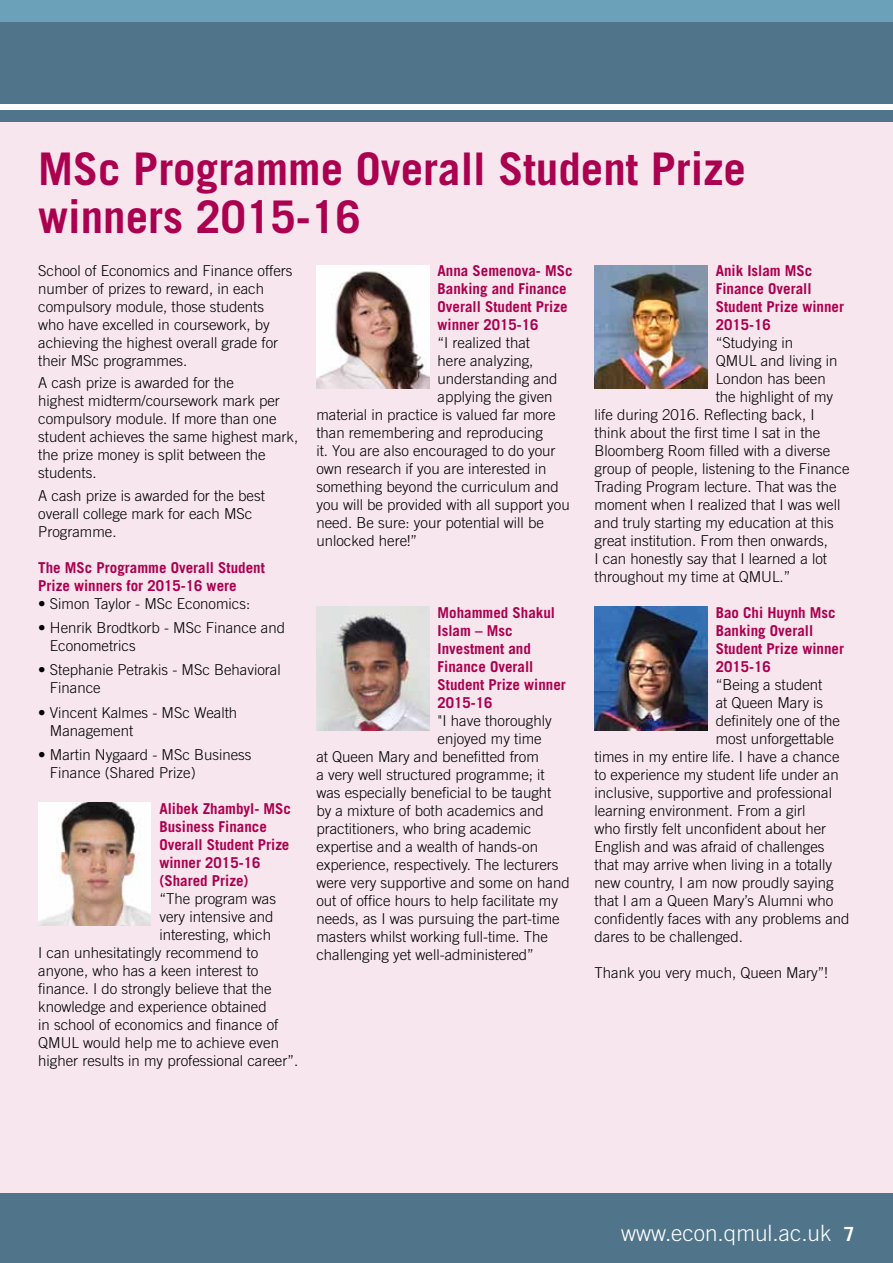
<style>
.page{position:relative;width:893px;height:1263px;background:#fff}
.page>*{position:absolute;margin:0;border:0;box-sizing:border-box;transform-origin:0 0}
.t1{font:700 45px/48px "Trade Gothic LT Std";color:#ab004f}
.t2{font:300 22.5px "Trade Gothic LT Std";color:#fff}
.t3{font:300 15px/18px "Trade Gothic LT Std";color:#000}
.t4{font:700 15px/18px "Trade Gothic LT Std";color:#ab004f}
.s1{font-weight:700;font-size:19.5px}
</style>
<div class="page">
<div style="left:0;top:110px;width:893px;height:12px;background:#50748a"></div>
<div style="left:0;top:0;width:893px;height:104px;background:#50748a"></div>
<div style="left:0;top:0;width:893px;height:21px;background:#6ba2b9"></div>
<div style="left:0;top:123px;width:893px;height:1085px;background:#f7e6ed"></div>
<div style="left:0;top:1193px;width:893px;height:70px;background:#50748a"></div>
<img style="left:38px;top:803px;width:113px;height:123px">
<img style="left:316px;top:265px;width:113px;height:124px">
<img style="left:316px;top:607px;width:113px;height:123px">
<img style="left:595px;top:265px;width:112px;height:124px">
<img style="left:595px;top:607px;width:112px;height:123px">
<h1 class="t1" style="left:38px;top:144px;width:709px">MSc Programme Overall Student Prize winners 2015-16</h1>
<p class="t3" style="left:38px;top:262px;width:256px">School of Economics and Finance offers number of prizes to reward, in each compulsory module, those students who have excelled in coursework, by achieving the highest overall grade for their MSc programmes.</p>
<p class="t3" style="left:38px;top:374px;width:262px">A cash prize is awarded for the<br>highest midterm/coursework mark per compulsory module. If more than one student achieves the same highest mark, the prize money is split between the students.</p>
<p class="t3" style="left:38px;top:486px;width:228px">A cash prize is awarded for the best overall college mark for each MSc<br>Programme.</p>
<p class="t4" style="left:38px;top:558px;width:228px">The MSc Programme Overall Student<br>Prize winners for 2015-16 were</p>
<p class="t3" style="left:38px;top:594px;width:213px">• Simon Taylor - MSc Economics:</p>
<p class="t3" style="left:50px;top:618px;width:237px;text-indent:-12px">• Henrik Brodtkorb - MSc Finance and<br>Econometrics</p>
<p class="t3" style="left:50px;top:661px;width:232px;text-indent:-12px">• Stephanie Petrakis - MSc Behavioral<br>Finance</p>
<p class="t3" style="left:50px;top:703px;width:189px;text-indent:-12px">• Vincent Kalmes - MSc Wealth<br>Management</p>
<p class="t3" style="left:50px;top:746px;width:203px;text-indent:-12px">• Martin Nygaard - MSc Business<br>Finance (Shared Prize)</p>
<p class="t4" style="left:159px;top:799px;width:133px">Alibek Zhambyl- MSc<br>Business Finance<br>Overall Student Prize winner 2015-16 (Shared Prize)</p>
<p class="t3" style="left:159px;top:890px;width:118px">“The program was</p>
<p class="t3" style="left:159px;top:908px;width:116px">very intensive and</p>
<p class="t3" style="left:159px;top:926px;width:113px">interesting, which</p>
<p class="t3" style="left:38px;top:944px;width:222px">I can unhesitatingly recommend to</p>
<p class="t3" style="left:38px;top:962px;width:222px">anyone, who has a keen interest to</p>
<p class="t3" style="left:38px;top:980px;width:235px">finance. I do strongly believe that the</p>
<p class="t3" style="left:38px;top:998px;width:230px">knowledge and experience obtained</p>
<p class="t3" style="left:38px;top:1016px;width:242px">in school of economics and finance of</p>
<p class="t3" style="left:38px;top:1034px;width:242px">QMUL would help me to achieve even</p>
<p class="t3" style="left:38px;top:1052px;width:261px">higher results in my professional career”.</p>
<p class="t4" style="left:716px;top:261px;width:130px">Anik Islam MSc<br>Finance Overall<br>Student Prize winner<br>2015-16</p>
<p class="t3" style="left:716px;top:333px;width:79px">“Studying in</p>
<p class="t3" style="left:716px;top:351px;width:123px">QMUL and living in</p>
<p class="t3" style="left:716px;top:369px;width:112px">London has been</p>
<p class="t3" style="left:716px;top:387px;width:119px">the highlight of my</p>
<p class="t3" style="left:594px;top:405px;width:222px">life during 2016. Reflecting back, I</p>
<p class="t3" style="left:594px;top:423px;width:227px">think about the first time I sat in the</p>
<p class="t3" style="left:594px;top:441px;width:237px">Bloomberg Room filled with a diverse</p>
<p class="t3" style="left:594px;top:459px;width:257px">group of people, listening to the Finance</p>
<p class="t3" style="left:594px;top:477px;width:243px">Trading Program lecture. That was the</p>
<p class="t3" style="left:594px;top:495px;width:247px">moment when I realized that I was well</p>
<p class="t3" style="left:594px;top:513px;width:241px">and truly starting my education at this</p>
<p class="t3" style="left:594px;top:531px;width:235px">great institution. From then onwards,</p>
<p class="t3" style="left:594px;top:549px;width:234px">I can honestly say that I learned a lot</p>
<p class="t3" style="left:594px;top:567px;width:197px">throughout my time at QMUL.”</p>
<p class="t4" style="left:716px;top:603px;width:130px">Bao Chi Huynh Msc<br>Banking Overall<br>Student Prize winner<br>2015-16</p>
<p class="t3" style="left:716px;top:675px;width:108px">“Being a student</p>
<p class="t3" style="left:716px;top:693px;width:109px">at Queen Mary is</p>
<p class="t3" style="left:716px;top:711px;width:126px">definitely one of the</p>
<p class="t3" style="left:716px;top:729px;width:120px">most unforgettable</p>
<p class="t3" style="left:594px;top:747px;width:247px">times in my entire life. I have a chance</p>
<p class="t3" style="left:594px;top:765px;width:246px">to experience my student life under an</p>
<p class="t3" style="left:594px;top:783px;width:239px">inclusive, supportive and professional</p>
<p class="t3" style="left:594px;top:801px;width:212px">learning environment. From a girl</p>
<p class="t3" style="left:594px;top:819px;width:233px">who firstly felt unconfident about her</p>
<p class="t3" style="left:594px;top:837px;width:232px">English and was afraid of challenges</p>
<p class="t3" style="left:594px;top:855px;width:239px">that may arrive when living in a totally</p>
<p class="t3" style="left:594px;top:873px;width:240px">new country, I am now proudly saying</p>
<p class="t3" style="left:594px;top:891px;width:240px">that I am a Queen Mary’s Alumni who</p>
<p class="t3" style="left:594px;top:909px;width:257px">confidently faces with any problems and</p>
<p class="t3" style="left:594px;top:927px;width:150px">dares to be challenged.</p>
<p class="t3" style="left:594px;top:963px;width:235px">Thank you very much, Queen Mary”!</p>
<p class="t4" style="left:438px;top:261px;width:137px">Anna Semenova- MSc<br>Banking and Finance<br>Overall Student Prize winner 2015-16</p>
<p class="t3" style="left:438px;top:333px;width:94px">“I realized that</p>
<p class="t3" style="left:438px;top:351px;width:97px">here analyzing,</p>
<p class="t3" style="left:438px;top:369px;width:122px">understanding and</p>
<p class="t3" style="left:438px;top:387px;width:117px">applying the given</p>
<p class="t3" style="left:316px;top:405px;width:241px">material in practice is valued far more</p>
<p class="t3" style="left:316px;top:423px;width:228px">than remembering and reproducing</p>
<p class="t3" style="left:316px;top:441px;width:241px">it. You are also encouraged to do your</p>
<p class="t3" style="left:316px;top:459px;width:232px">own research if you are interested in</p>
<p class="t3" style="left:316px;top:477px;width:244px">something beyond the curriculum and</p>
<p class="t3" style="left:316px;top:495px;width:255px">you will be provided with all support you</p>
<p class="t3" style="left:316px;top:513px;width:229px">need. Be sure: your potential will be</p>
<p class="t3" style="left:316px;top:531px;width:102px">unlocked here!”</p>
<p class="t4" style="left:438px;top:603px;width:130px">Mohammed Shakul<br>Islam – Msc<br>Investment and<br>Finance Overall<br>Student Prize winner<br>2015-16</p>
<p class="t3" style="left:438px;top:711px;width:116px">"I have thoroughly</p>
<p class="t3" style="left:438px;top:729px;width:106px">enjoyed my time</p>
<p class="t3" style="left:316px;top:747px;width:224px">at Queen Mary and benefitted from</p>
<p class="t3" style="left:316px;top:765px;width:230px">a very well structured programme; it</p>
<p class="t3" style="left:316px;top:783px;width:237px">was especially beneficial to be taught</p>
<p class="t3" style="left:316px;top:801px;width:229px">by a mixture of both academics and</p>
<p class="t3" style="left:316px;top:819px;width:217px">practitioners, who bring academic</p>
<p class="t3" style="left:316px;top:837px;width:223px">expertise and a wealth of hands-on</p>
<p class="t3" style="left:316px;top:855px;width:244px">experience, respectively. The lecturers</p>
<p class="t3" style="left:316px;top:873px;width:255px">were very supportive and some on hand</p>
<p class="t3" style="left:316px;top:891px;width:243px">out of office hours to help facilitate my</p>
<p class="t3" style="left:316px;top:909px;width:245px">needs, as I was pursuing the part-time</p>
<p class="t3" style="left:316px;top:927px;width:233px">masters whilst working full-time. The</p>
<p class="t3" style="left:316px;top:945px;width:219px">challenging yet well-administered”</p>
<h2 class="t2" style="left:621px;top:1219px;width:235px">www.econ.qmul.ac.uk <span class="s1">7</span></h2>
</div>
